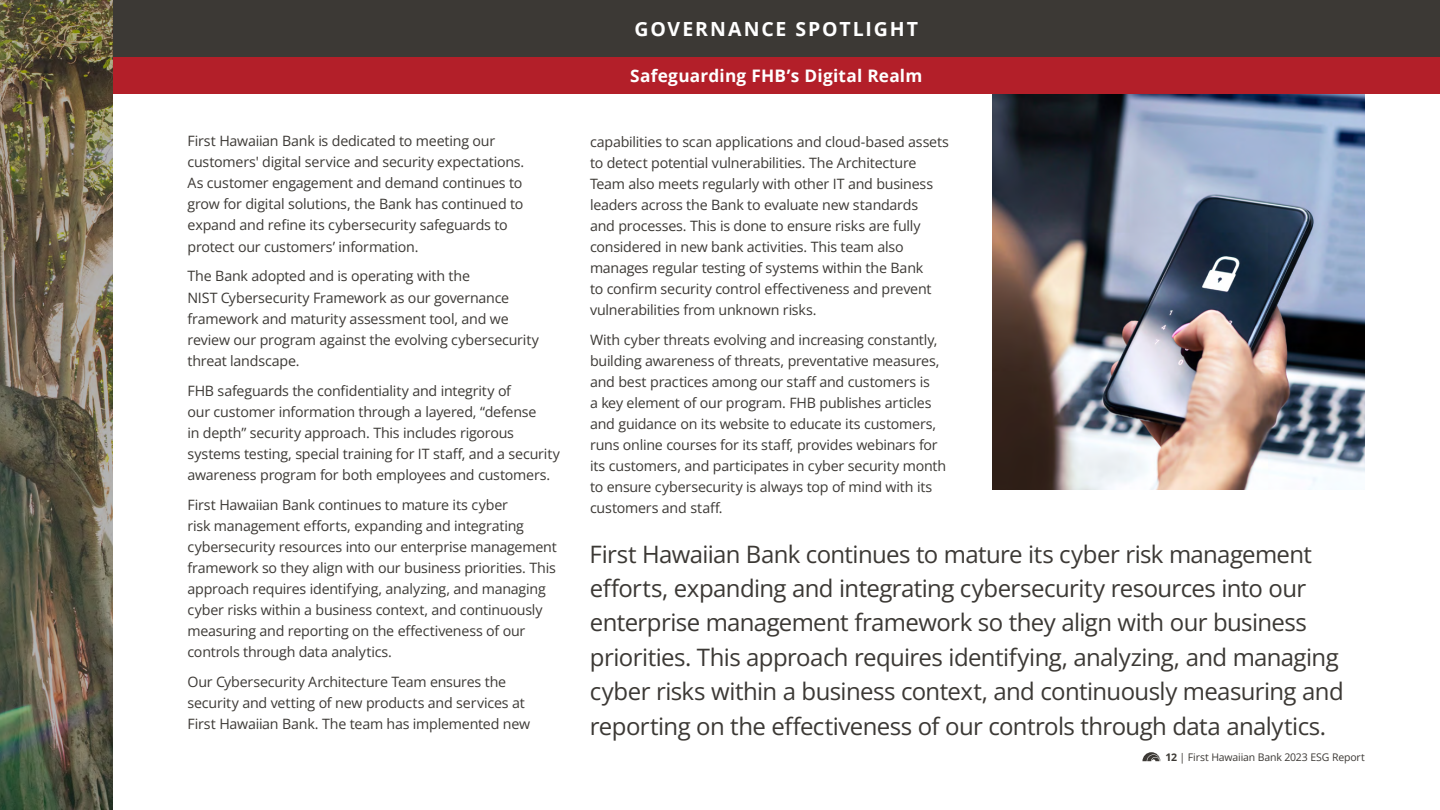
<style>
.page{position:relative;width:1440px;height:810px;background:#fff}
.page>*{position:absolute;margin:0;border:0;box-sizing:border-box;transform-origin:0 0}
.t1{font:24px/34.5px "Open Sans";letter-spacing:-.025em;color:#3c3935}
.t2{font:700 19.5px "Open Sans";letter-spacing:.1em;color:#fff}
.t3{font:700 17.25px "Open Sans";letter-spacing:.015em;color:#fff}
.t4{font:14.25px/21px "Open Sans";letter-spacing:-.015em;color:#3c3935}
.t5{font:10.5px "Open Sans";letter-spacing:-.015em;color:#3c3935}
.s1{font-weight:700}
</style>
<div class="page">
<img style="left:992px;top:94px;width:373px;height:395px">
<div style="left:112px;top:56px;width:1328px;height:38px;background:#b31f29"></div>
<div style="left:112px;top:0;width:1328px;height:56px;background:#3c3935"></div>
<img style="left:0;top:0;width:112px;height:810px">
<svg style="left:1142px;top:752px;width:18px;height:9px"></svg>
<p class="t4" style="left:188px;top:130px;width:338px">First Hawaiian Bank is dedicated to meeting our customers' digital service and security expectations.<br>As customer engagement and demand continues to grow for digital solutions, the Bank has continued to expand and refine its cybersecurity safeguards to protect our customers’ information.</p>
<p class="t4" style="left:188px;top:265px;width:353px">The Bank adopted and is operating with the<br>NIST Cybersecurity Framework as our governance framework and maturity assessment tool, and we review our program against the evolving cybersecurity threat landscape.</p>
<p class="t4" style="left:188px;top:379px;width:374px">FHB safeguards the confidentiality and integrity of<br>our customer information through a layered, “defense<br>in depth” security approach. This includes rigorous systems testing, special training for IT staff, and a security awareness program for both employees and customers.</p>
<p class="t4" style="left:188px;top:493px;width:371px">First Hawaiian Bank continues to mature its cyber<br>risk management efforts, expanding and integrating cybersecurity resources into our enterprise management framework so they align with our business priorities. This approach requires identifying, analyzing, and managing cyber risks within a business context, and continuously measuring and reporting on the effectiveness of our controls through data analytics.</p>
<p class="t4" style="left:188px;top:671px;width:344px">Our Cybersecurity Architecture Team ensures the security and vetting of new products and services at<br>First Hawaiian Bank. The team has implemented new</p>
<h2 class="t2" style="left:635px;top:15px;width:285px">GOVERNANCE SPOTLIGHT</h2>
<p class="t3" style="left:630px;top:63px;width:294px">Safeguarding FHB’s Digital Realm</p>
<p class="t4" style="left:590px;top:131px;width:361px">capabilities to scan applications and cloud-based assets to detect potential vulnerabilities. The Architecture Team also meets regularly with other IT and business leaders across the Bank to evaluate new standards<br>and processes. This is done to ensure risks are fully considered in new bank activities. This team also manages regular testing of systems within the Bank<br>to confirm security control effectiveness and prevent vulnerabilities from unknown risks.</p>
<p class="t4" style="left:590px;top:329px;width:358px">With cyber threats evolving and increasing constantly, building awareness of threats, preventative measures, and best practices among our staff and customers is<br>a key element of our program. FHB publishes articles and guidance on its website to educate its customers, runs online courses for its staff, provides webinars for its customers, and participates in cyber security month to ensure cybersecurity is always top of mind with its customers and staff.</p>
<p class="t1" style="left:590px;top:536px;width:756px">First Hawaiian Bank continues to mature its cyber risk management efforts, expanding and integrating cybersecurity resources into our enterprise management framework so they align with our business priorities. This approach requires identifying, analyzing, and managing cyber risks within a business context, and continuously measuring and reporting on the effectiveness of our controls through data analytics.</p>
<p class="t5" style="left:1166px;top:750px;width:201px"><span class="s1">12</span> | First Hawaiian Bank 2023 ESG Report</p>
</div>
